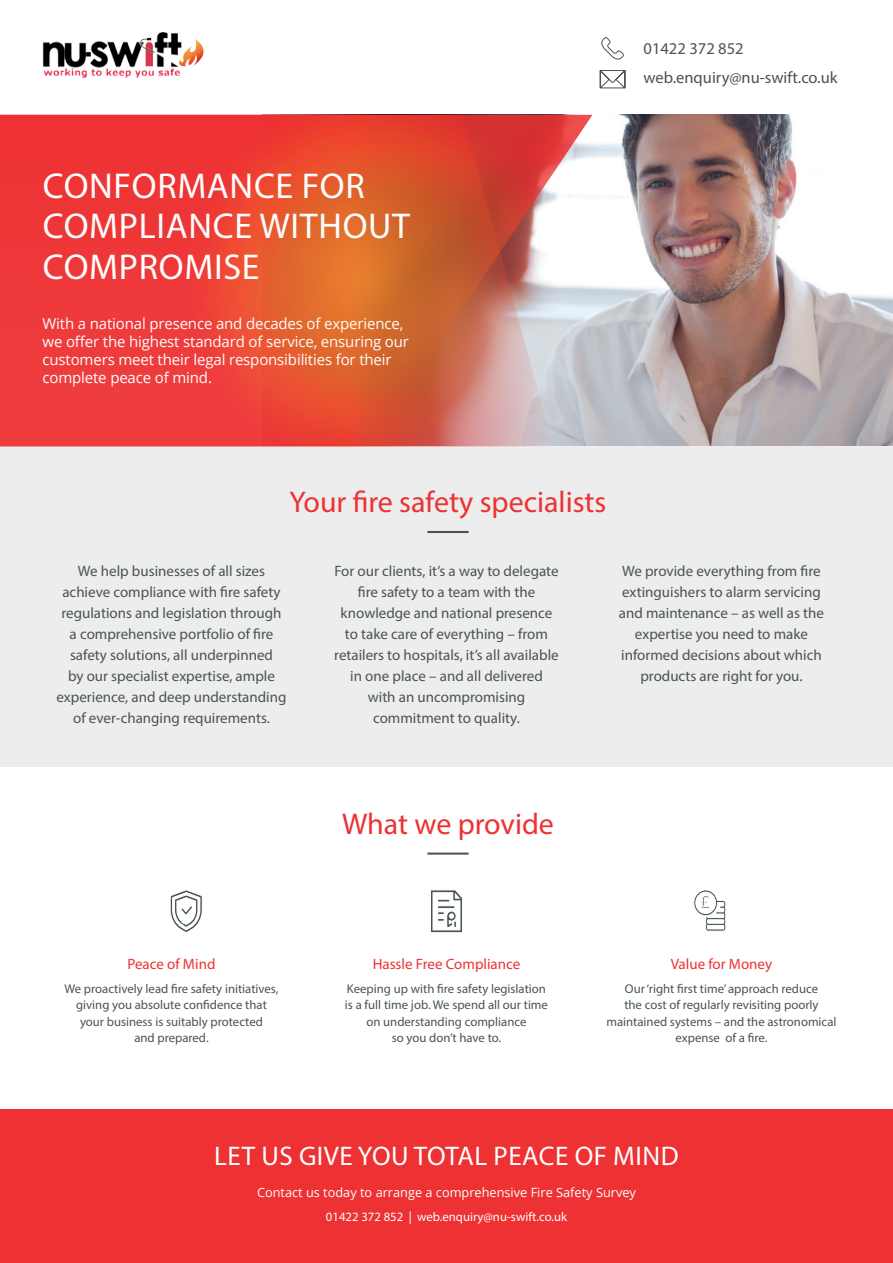
<style>
.page{position:relative;width:893px;height:1263px;background:#fff}
.page>*{position:absolute;margin:0;border:0;box-sizing:border-box;transform-origin:0 0}
.t1{font:36px/40.5px "Myriad Pro";letter-spacing:.02em;color:#fff}
.t2{font:30px "Myriad Pro";color:#ee3132}
.t3{font:27px "Myriad Pro";letter-spacing:.02em;color:#fff}
.t4{font:16.5px/29.5px "Myriad Pro";color:#495455}
.t5{font:15px/21px "Myriad Pro";color:#495455;text-align:center}
.t6{font:15px/18px "Open Sans";letter-spacing:-.01em;color:#fff}
.t7{font:15px "Myriad Pro";color:#ee3132}
.t8{font:12.75px/16.5px "Myriad Pro";color:#495455;text-align:center}
.t9{font:12.75px "Open Sans";color:#fff}
.t10{font:12.75px "Myriad Pro";color:#fff}
</style>
<div class="page">
<img style="left:592px;top:115px;width:301px;height:331px">
<div style="left:0;top:446px;width:893px;height:320px;background:#ecedec"></div>
<svg style="left:553px;top:115px;width:39px;height:331px"></svg>
<svg style="left:0;top:115px;width:553px;height:331px;background:#e2513f"></svg>
<hr style="left:427px;top:852px;width:42px;height:3px;background:#495455">
<hr style="left:427px;top:531px;width:42px;height:2px;background:#495455">
<svg style="left:170px;top:890px;width:33px;height:42px"></svg>
<svg style="left:693px;top:890px;width:33px;height:41px"></svg>
<svg style="left:431px;top:890px;width:31px;height:43px"></svg>
<div style="left:1px;top:1110px;width:892px;height:153px;background:#ee3132"></div>
<img style="left:42px;top:32px;width:162px;height:46px">
<svg style="left:601px;top:37px;width:23px;height:23px"></svg>
<svg style="left:599px;top:70px;width:27px;height:18px"></svg>
<h1 class="t1" style="left:43px;top:165px;width:369px">CONFORMANCE FOR<br>COMPLIANCE WITHOUT<br>COMPROMISE</h1>
<p class="t6" style="left:43px;top:314px;width:368px">With a national presence and decades of experience, we offer the highest standard of service, ensuring our customers meet their legal responsibilities for their complete peace of mind.</p>
<p class="t4" style="left:644px;top:33px;width:195px">01422 372 852 web.enquiry@nu-swift.co.uk</p>
<h2 class="t2" style="left:290px;top:483px;width:318px">Your fire safety specialists</h2>
<p class="t5" style="left:56px;top:560px;width:232px">We help businesses of all sizes achieve compliance with fire safety regulations and legislation through a comprehensive portfolio of fire safety solutions, all underpinned<br>by our specialist expertise, ample experience, and deep understanding of ever-changing requirements.</p>
<p class="t5" style="left:334px;top:560px;width:226px">For our clients, it’s a way to delegate fire safety to a team with the knowledge and national presence to take care of everything – from retailers to hospitals, it’s all available in one place – and all delivered<br>with an uncompromising commitment to quality.</p>
<p class="t5" style="left:619px;top:560px;width:207px">We provide everything from fire extinguishers to alarm servicing and maintenance – as well as the expertise you need to make informed decisions about which products are right for you.</p>
<p class="t7" style="left:127px;top:954px;width:90px">Peace of Mind</p>
<p class="t8" style="left:64px;top:980px;width:215px">We proactively lead fire safety initiatives, giving you absolute confidence that your business is suitably protected<br>and prepared.</p>
<h2 class="t2" style="left:342px;top:805px;width:213px">What we provide</h2>
<p class="t7" style="left:373px;top:954px;width:149px">Hassle Free Compliance</p>
<p class="t8" style="left:345px;top:980px;width:205px">Keeping up with fire safety legislation is a full time job. We spend all our time on understanding compliance<br>so you don’t have to.</p>
<p class="t7" style="left:671px;top:954px;width:103px">Value for Money</p>
<p class="t8" style="left:606px;top:980px;width:232px">Our ‘right first time’ approach reduce<br>the cost of regularly revisiting poorly maintained systems – and the astronomical expense of a fire.</p>
<h3 class="t3" style="left:214px;top:1139px;width:466px">LET US GIVE YOU TOTAL PEACE OF MIND</h3>
<p class="t9" style="left:257px;top:1183px;width:380px">Contact us today to arrange a comprehensive Fire Safety Survey</p>
<p class="t10" style="left:326px;top:1209px;width:243px">01422 372 852 | web.enquiry@nu-swift.co.uk</p>
</div>
